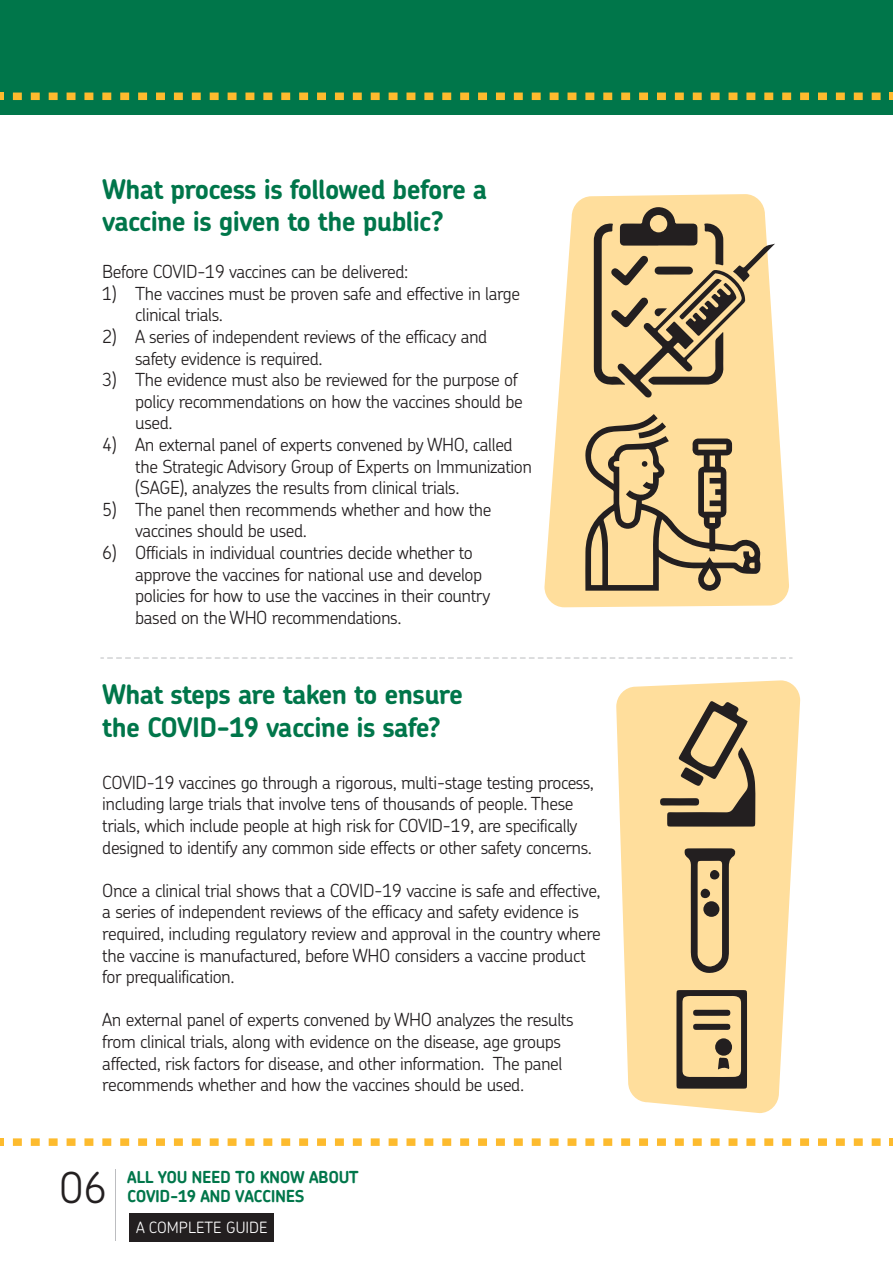
<style>
.page{position:relative;width:893px;height:1263px;background:#fff}
.page>*{position:absolute;margin:0;border:0;box-sizing:border-box;transform-origin:0 0}
.t1{font:300 42.6px "Chevin Pro";color:#231f20}
.t2{font:700 27px/32.4px "Chevin Pro";letter-spacing:-.025em;color:#00764a}
.t3{font:300 18px/21.6px "Chevin Pro";letter-spacing:-.025em;color:#231f20}
.t4{font:700 16.5px/19.8px "Chevin";letter-spacing:-.025em;color:#00764a}
.t5{font:300 15.6px "Chevin Pro";color:#fff}
</style>
<div class="page">
<svg style="left:544px;top:194px;width:245px;height:413px;fill:#ffde9c"></svg>
<svg style="left:616px;top:680px;width:184px;height:433px;fill:#ffde9c"></svg>
<div style="left:0;top:0;width:893px;height:114px;background:#00764a"></div>
<svg style="left:0;top:1138px;width:4px;height:8px"></svg>
<svg style="left:13px;top:1138px;width:868px;height:8px"></svg>
<svg style="left:890px;top:1138px;width:3px;height:8px"></svg>
<div style="left:129px;top:1213px;width:145px;height:28px;background:#231f20"></div>
<hr style="left:115px;top:1169px;width:1px;height:72px;background:#bcbdc0">
<svg style="left:100px;top:657px;width:693px;height:2px"></svg>
<svg style="left:0;top:93px;width:4px;height:7px"></svg>
<svg style="left:13px;top:93px;width:868px;height:7px"></svg>
<svg style="left:890px;top:93px;width:3px;height:7px"></svg>
<svg style="left:594px;top:207px;width:181px;height:191px;background:#c3ab7c"></svg>
<svg style="left:585px;top:414px;width:176px;height:178px;background:#c8af7d"></svg>
<svg style="left:660px;top:700px;width:96px;height:127px;background:#b79f73"></svg>
<svg style="left:684px;top:848px;width:52px;height:125px;background:#b0996f"></svg>
<div style="left:703px;top:901px;width:16px;height:16px;background:#231f20;border-radius:50%"></div>
<div style="left:710px;top:870px;width:9px;height:9px;background:#231f20;border-radius:50%"></div>
<div style="left:701px;top:888px;width:9px;height:10px;background:#231f20;border-radius:50%"></div>
<svg style="left:676px;top:990px;width:71px;height:99px;background:#a08c66"></svg>
<h2 class="t2" style="left:102px;top:175px;width:386px">What process is followed before a vaccine is given to the public?</h2>
<p class="t3" style="left:102px;top:262px;width:307px">Before COVID-19 vaccines can be delivered:</p>
<p class="t3" style="left:135px;top:283px;width:386px;text-indent:-33px">1) The vaccines must be proven safe and effective in large clinical trials.</p>
<p class="t3" style="left:135px;top:326px;width:354px;text-indent:-33px">2) A series of independent reviews of the efficacy and safety evidence is required.</p>
<p class="t3" style="left:135px;top:370px;width:389px;text-indent:-33px">3) The evidence must also be reviewed for the purpose of policy recommendations on how the vaccines should be used.</p>
<p class="t3" style="left:135px;top:434px;width:398px;text-indent:-33px">4) An external panel of experts convened by WHO, called the Strategic Advisory Group of Experts on Immunization (SAGE), analyzes the results from clinical trials.</p>
<p class="t3" style="left:135px;top:499px;width:358px;text-indent:-33px">5) The panel then recommends whether and how the vaccines should be used.</p>
<p class="t3" style="left:135px;top:542px;width:357px;text-indent:-33px">6) Officials in individual countries decide whether to approve the vaccines for national use and develop policies for how to use the vaccines in their country based on the WHO recommendations.</p>
<h2 class="t2" style="left:102px;top:680px;width:362px">What steps are taken to ensure the COVID-19 vaccine is safe?</h2>
<p class="t3" style="left:102px;top:772px;width:493px">COVID-19 vaccines go through a rigorous, multi-stage testing process, including large trials that involve tens of thousands of people. These trials, which include people at high risk for COVID-19, are specifically designed to identify any common side effects or other safety concerns.</p>
<p class="t3" style="left:102px;top:880px;width:500px">Once a clinical trial shows that a COVID-19 vaccine is safe and effective, a series of independent reviews of the efficacy and safety evidence is required, including regulatory review and approval in the country where the vaccine is manufactured, before WHO considers a vaccine product for prequalification.</p>
<p class="t3" style="left:102px;top:1010px;width:473px">An external panel of experts convened by WHO analyzes the results from clinical trials, along with evidence on the disease, age groups affected, risk factors for disease, and other information. The panel recommends whether and how the vaccines should be used.</p>
<h1 class="t1" style="left:60px;top:1168px;width:49px">06</h1>
<p class="t4" style="left:127px;top:1167px;width:233px">ALL YOU NEED TO KNOW ABOUT<br>COVID-19 AND VACCINES</p>
<p class="t5" style="left:136px;top:1220px;width:133px">A COMPLETE GUIDE</p>
</div>
